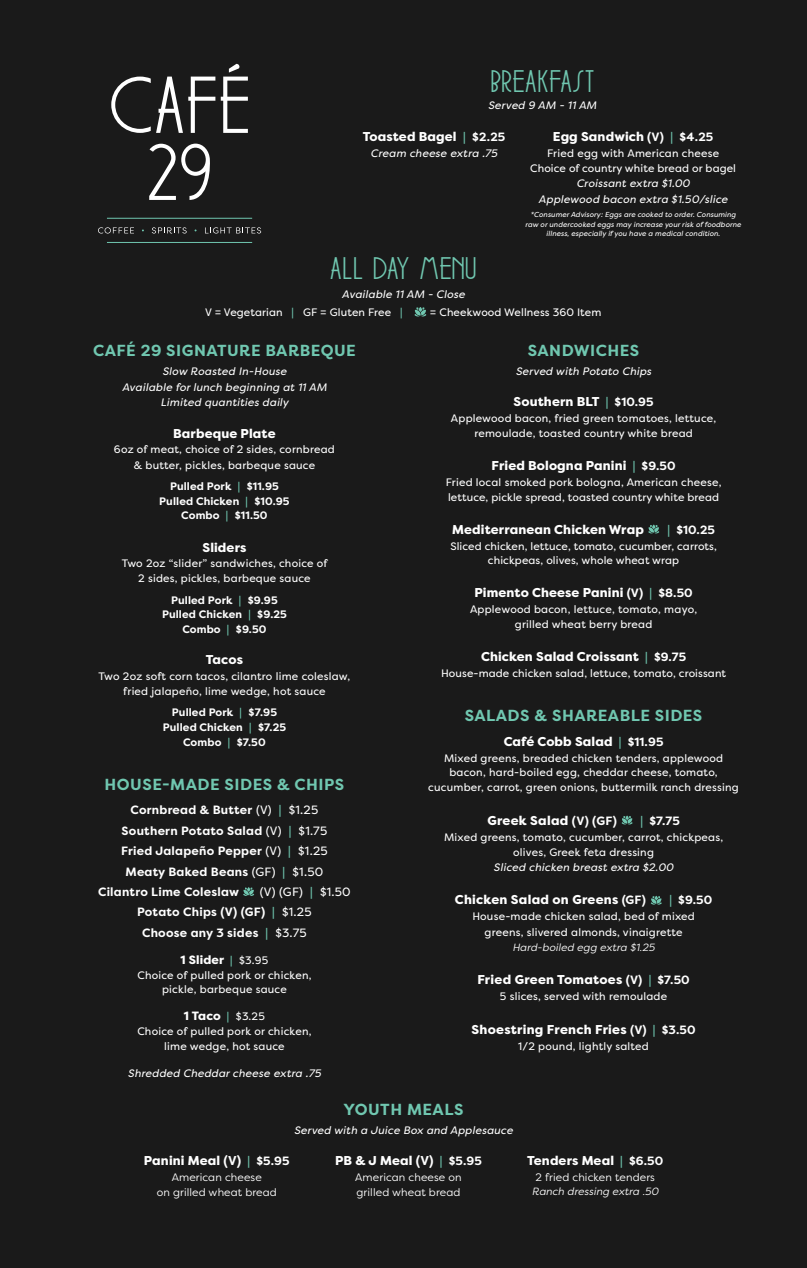
<style>
.page{position:relative;width:807px;height:1268px;background:#fff}
.page>*{position:absolute;margin:0;border:0;box-sizing:border-box;transform-origin:0 0}
.t1{font:31.2px "DK Soerabaja";letter-spacing:.03em;color:#70c7b0}
.t2{font:700 16px "Filson Pro";letter-spacing:.03em;color:#70c7b0}
.t3{font:800 12.8px "Filson Pro";letter-spacing:.01em;color:#fff}
.t4{font:700 12px "Filson Pro";letter-spacing:.02em;color:#fff}
.t5{font:800 12px "Filson Pro";letter-spacing:.01em;color:#fff}
.t6{font:12px "Filson Pro";color:#fff}
.t7{font:10.8px/14.8px "Filson Pro";letter-spacing:.02em;color:#fff;text-align:center}
.t8{font:italic 10.8px/15.2px "Filson Pro";letter-spacing:.02em;color:#fff;text-align:center}
.t9{font:700 10.8px/14.8px "Filson Pro";letter-spacing:.01em;color:#fff;text-align:center}
.t10{font:10.8px/15.1px "Filson Pro";letter-spacing:.01em;color:#fff;text-align:center}
.t11{font:italic 10.48px "Filson Pro";letter-spacing:.01em;color:#fff}
.t12{font:italic 7.2px/9.2px "Filson Pro";letter-spacing:.01em;color:#fff;text-align:center}
.s1{font-weight:700;font-size:12px;color:#70c7b0}
.s2{font-weight:700;font-size:12px}
.s3{color:#70c7b0}
.s4{font-weight:400}
.s5{font-weight:700;color:#70c7b0}
.s6{font-weight:700;font-size:10.8px;color:#70c7b0}
.s7{font-weight:400;font-size:10.8px}
.s8{font-weight:700}
</style>
<div class="page">
<div style="left:0;top:0;width:806px;height:1267px;background:#1a1a1a"></div>
<svg style="left:111px;top:77px;width:104px;height:56px"></svg>
<svg style="left:221px;top:64px;width:27px;height:69px"></svg>
<svg style="left:149px;top:144px;width:61px;height:56px"></svg>
<svg style="left:98px;top:227px;width:36px;height:6px"></svg>
<svg style="left:152px;top:227px;width:35px;height:6px"></svg>
<svg style="left:205px;top:227px;width:56px;height:6px"></svg>
<hr style="left:107px;top:218px;width:145px;height:1px;background:#70c7b0">
<hr style="left:107px;top:242px;width:145px;height:1px;background:#70c7b0">
<svg style="left:243px;top:887px;width:11px;height:8px"></svg>
<svg style="left:414px;top:307px;width:12px;height:9px"></svg>
<svg style="left:648px;top:524px;width:11px;height:9px"></svg>
<svg style="left:650px;top:895px;width:11px;height:9px"></svg>
<svg style="left:621px;top:815px;width:11px;height:9px"></svg>
<h1 class="t1" style="left:490px;top:64px;width:105px">BREAKFAST</h1>
<p class="t8" style="left:488px;top:98px;width:110px">Served 9 AM - 11 AM</p>
<p class="t3" style="left:362px;top:128px;width:144px">Toasted Bagel <span class="s1">|</span> <span class="s2">$2.25</span></p>
<p class="t8" style="left:370px;top:145px;width:128px">Cream cheese extra .75</p>
<h1 class="t1" style="left:330px;top:251px;width:147px">ALL DAY MENU</h1>
<p class="t8" style="left:342px;top:286px;width:124px">Available 11 AM - Close</p>
<p class="t3" style="left:553px;top:128px;width:162px">Egg Sandwich <span class="s2">(V)</span> <span class="s1">|</span> <span class="s2">$4.25</span></p>
<p class="t7" style="left:530px;top:145px;width:207px;line-height:15.2px">Fried egg with American cheese<br>Choice of country white bread or bagel</p>
<p class="t8" style="left:538px;top:176px;width:190px">Croissant extra $1.00<br>Applewood bacon extra $1.50/slice</p>
<p class="t12" style="left:525px;top:210px;width:217px">*Consumer Advisory: Eggs are cooked to order. Consuming raw or undercooked eggs may increase your risk of foodborne illness, especially if you have a medical condition.</p>
<p class="t7" style="left:205px;top:304px;width:199px">V = Vegetarian <span class="s3">|</span> GF = Gluten Free <span class="s3">|</span></p>
<p class="t7" style="left:430px;top:304px;width:173px">= Cheekwood Wellness 360 Item</p>
<h2 class="t2" style="left:93px;top:340px;width:264px">CAFÉ 29 SIGNATURE BARBEQUE</h2>
<p class="t8" style="left:122px;top:364px;width:206px">Slow Roasted In-House<br>Available for lunch beginning at 11 AM<br>Limited quantities daily</p>
<p class="t3" style="left:173px;top:425px;width:104px">Barbeque Plate</p>
<p class="t7" style="left:114px;top:442px;width:222px;line-height:15.2px">6oz of meat, choice of 2 sides, cornbread &amp; butter, pickles, barbeque sauce</p>
<p class="t9" style="left:159px;top:479px;width:132px">Pulled Pork <span class="s3">|</span> $11.95<br>Pulled Chicken <span class="s3">|</span> $10.95<br>Combo <span class="s3">|</span> $11.50</p>
<p class="t3" style="left:202px;top:539px;width:45px">Sliders</p>
<p class="t7" style="left:122px;top:555px;width:207px;line-height:15.2px">Two 2oz “slider” sandwiches, choice of<br>2 sides, pickles, barbeque sauce</p>
<p class="t9" style="left:162px;top:592px;width:126px">Pulled Pork <span class="s3">|</span> $9.95<br>Pulled Chicken <span class="s3">|</span> $9.25<br>Combo <span class="s3">|</span> $9.50</p>
<p class="t3" style="left:206px;top:651px;width:39px">Tacos</p>
<p class="t7" style="left:98px;top:668px;width:253px;line-height:15.2px">Two 2oz soft corn tacos, cilantro lime coleslaw, fried jalapeño, lime wedge, hot sauce</p>
<p class="t9" style="left:163px;top:705px;width:125px">Pulled Pork <span class="s3">|</span> $7.95<br>Pulled Chicken <span class="s3">|</span> $7.25<br>Combo <span class="s3">|</span> $7.50</p>
<h2 class="t2" style="left:104px;top:773px;width:241px">HOUSE-MADE SIDES &amp; CHIPS</h2>
<p class="t4" style="left:131px;top:802px;width:189px">Cornbread &amp; Butter <span class="s4">(V)</span> <span class="s3">|</span> <span class="s4">$1.25</span></p>
<p class="t4" style="left:122px;top:822px;width:207px">Southern Potato Salad <span class="s4">(V)</span> <span class="s3">|</span> <span class="s4">$1.75</span></p>
<p class="t4" style="left:121px;top:843px;width:208px">Fried Jalapeño Pepper <span class="s4">(V)</span> <span class="s3">|</span> <span class="s4">$1.25</span></p>
<p class="t4" style="left:126px;top:863px;width:199px">Meaty Baked Beans <span class="s4">(GF)</span> <span class="s3">|</span> <span class="s4">$1.50</span></p>
<p class="t4" style="left:98px;top:884px;width:143px">Cilantro Lime Coleslaw</p>
<p class="t6" style="left:260px;top:883px;width:92px">(V) (GF) <span class="s5">|</span> $1.50</p>
<p class="t4" style="left:137px;top:904px;width:176px">Potato Chips (V) (GF) <span class="s3">|</span> <span class="s4">$1.25</span></p>
<p class="t4" style="left:142px;top:924px;width:166px">Choose any 3 sides <span class="s3">|</span> <span class="s4">$3.75</span></p>
<p class="t5" style="left:180px;top:951px;width:89px">1 Slider <span class="s6">|</span> <span class="s7">$3.95</span></p>
<p class="t7" style="left:137px;top:967px;width:175px;line-height:14.4px">Choice of pulled pork or chicken, pickle, barbeque sauce</p>
<p class="t5" style="left:184px;top:1008px;width:82px">1 Taco <span class="s6">|</span> <span class="s7">$3.25</span></p>
<p class="t7" style="left:137px;top:1024px;width:175px;line-height:14.4px">Choice of pulled pork or chicken, lime wedge, hot sauce</p>
<p class="t8" style="left:128px;top:1064px;width:194px">Shredded Cheddar cheese extra .75</p>
<h2 class="t2" style="left:527px;top:340px;width:113px">SANDWICHES</h2>
<p class="t8" style="left:515px;top:363px;width:137px">Served with Potato Chips</p>
<p class="t3" style="left:513px;top:393px;width:141px">Southern BLT <span class="s1">|</span> <span class="s2">$10.95</span></p>
<p class="t7" style="left:451px;top:411px;width:267px">Applewood bacon, fried green tomatoes, lettuce, remoulade, toasted country white bread</p>
<p class="t3" style="left:491px;top:457px;width:185px">Fried Bologna Panini <span class="s1">|</span> <span class="s2">$9.50</span></p>
<p class="t7" style="left:445px;top:474px;width:277px;text-align:left">Fried local smoked pork bologna, American cheese, lettuce, pickle spread, toasted country white bread</p>
<p class="t3" style="left:452px;top:521px;width:193px">Mediterranean Chicken Wrap</p>
<p class="t4" style="left:667px;top:521px;width:49px"><span class="s3">|</span> $10.25</p>
<p class="t7" style="left:450px;top:538px;width:268px">Sliced chicken, lettuce, tomato, cucumber, carrots, chickpeas, olives, whole wheat wrap</p>
<p class="t3" style="left:474px;top:584px;width:220px">Pimento Cheese Panini <span class="s2">(V)</span> <span class="s1">|</span> <span class="s2">$8.50</span></p>
<p class="t7" style="left:470px;top:601px;width:228px">Applewood bacon, lettuce, tomato, mayo, grilled wheat berry bread</p>
<p class="t3" style="left:481px;top:648px;width:206px">Chicken Salad Croissant <span class="s1">|</span> <span class="s2">$9.75</span></p>
<p class="t7" style="left:441px;top:665px;width:286px">House-made chicken salad, lettuce, tomato, croissant</p>
<h2 class="t2" style="left:464px;top:705px;width:239px">SALADS &amp; SHAREABLE SIDES</h2>
<p class="t3" style="left:503px;top:733px;width:161px">Café Cobb Salad <span class="s1">|</span> <span class="s2">$11.95</span></p>
<p class="t7" style="left:428px;top:750px;width:312px">Mixed greens, breaded chicken tenders, applewood bacon, hard-boiled egg, cheddar cheese, tomato, cucumber, carrot, green onions, buttermilk ranch dressing</p>
<p class="t3" style="left:487px;top:812px;width:131px">Greek Salad <span class="s2">(V) (GF)</span></p>
<p class="t4" style="left:640px;top:812px;width:41px"><span class="s3">|</span> $7.75</p>
<p class="t7" style="left:444px;top:829px;width:280px">Mixed greens, tomato, cucumber, carrot, chickpeas, olives, Greek feta dressing</p>
<p class="t8" style="left:493px;top:859px;width:181px">Sliced chicken breast extra $2.00</p>
<p class="t3" style="left:455px;top:891px;width:192px">Chicken Salad on Greens <span class="s2">(GF)</span></p>
<p class="t4" style="left:669px;top:892px;width:44px"><span class="s3">|</span> $9.50</p>
<p class="t7" style="left:472px;top:908px;width:224px;line-height:15.2px">House-made chicken salad, bed of mixed greens, slivered almonds, vinaigrette</p>
<p class="t11" style="left:512px;top:939px;width:144px">Hard-boiled egg extra $1.25</p>
<p class="t3" style="left:477px;top:971px;width:214px">Fried Green Tomatoes <span class="s2">(V)</span> <span class="s1">|</span> <span class="s2">$7.50</span></p>
<p class="t7" style="left:500px;top:988px;width:169px">5 slices, served with remoulade</p>
<p class="t3" style="left:471px;top:1021px;width:225px">Shoestring French Fries <span class="s2">(V)</span> <span class="s1">|</span> <span class="s2">$3.50</span></p>
<p class="t7" style="left:518px;top:1038px;width:132px">1/2 pound, lightly salted</p>
<h2 class="t2" style="left:343px;top:1098px;width:121px">YOUTH MEALS</h2>
<p class="t8" style="left:294px;top:1121px;width:220px">Served with a Juice Box and Applesauce</p>
<p class="t3" style="left:144px;top:1151px;width:147px">Panini Meal <span class="s8">(V)</span> <span class="s1">|</span> <span class="s2">$5.95</span></p>
<p class="t10" style="left:157px;top:1168px;width:122px">American cheese<br>on grilled wheat bread</p>
<p class="t3" style="left:335px;top:1151px;width:148px">PB &amp; J Meal <span class="s8">(V)</span> <span class="s1">|</span> <span class="s2">$5.95</span></p>
<p class="t10" style="left:355px;top:1168px;width:108px;text-align:left">American cheese on grilled wheat bread</p>
<p class="t3" style="left:527px;top:1151px;width:138px">Tenders Meal <span class="s1">|</span> <span class="s2">$6.50</span></p>
<p class="t10" style="left:535px;top:1168px;width:121px">2 fried chicken tenders</p>
<p class="t11" style="left:531px;top:1184px;width:128px">Ranch dressing extra .50</p>
</div>
